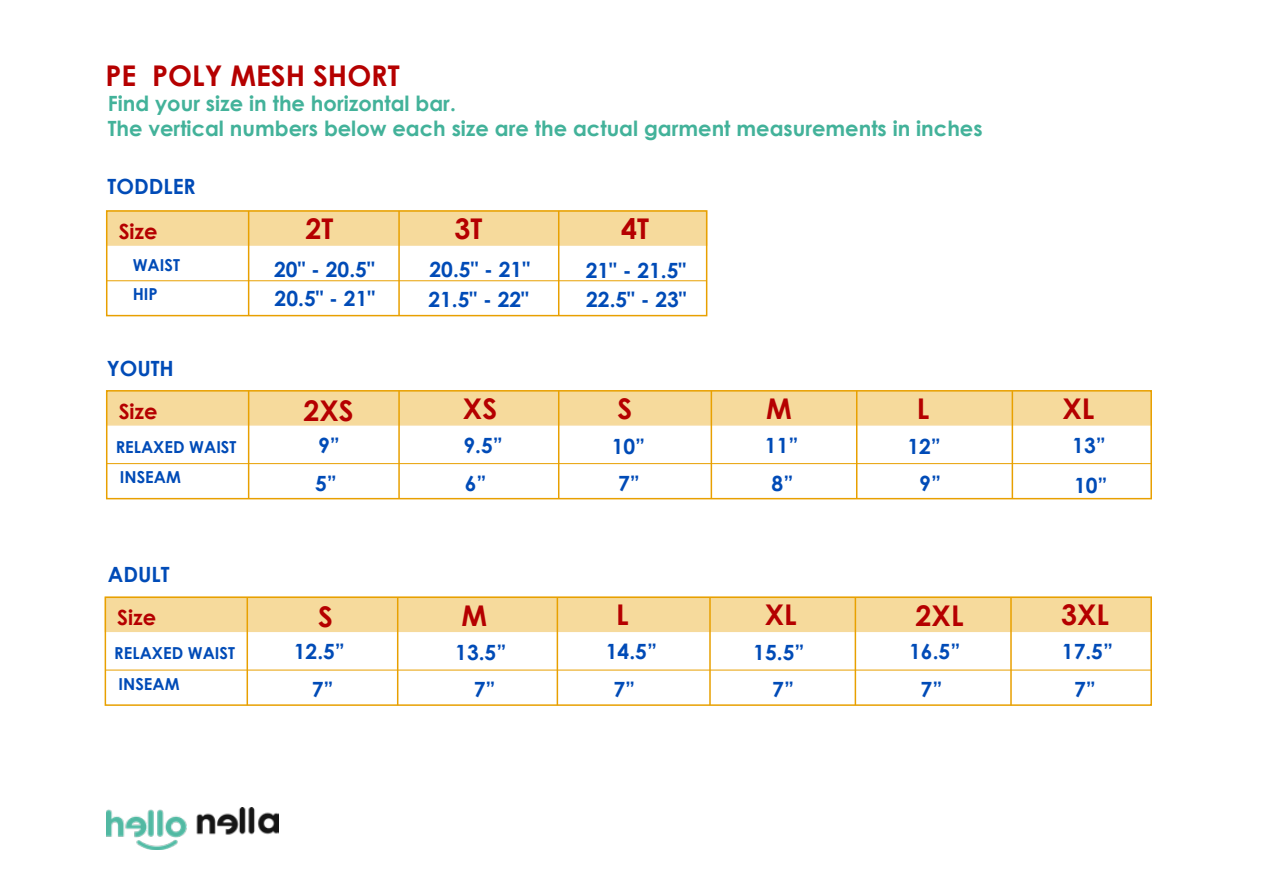
<style>
.page{position:relative;width:1263px;height:893px;background:#fff}
.page>*{position:absolute;margin:0;border:0;box-sizing:border-box;transform-origin:0 0}
.t1{font:700 28.5px "Century Gothic";color:#b50000}
.t2{font:700 21px/38.2px "Century Gothic";color:#004bb7}
.t3{font:700 21px/25.2px "Century Gothic";color:#43b29a}
.t4{font:700 21px "Century Gothic";color:#b50000}
.t5{font:700 16.5px/30.2px "Century Gothic";color:#004bb7}
</style>
<div class="page">
<div style="left:106px;top:390px;width:1046px;height:36px;background:#f6da9c"></div>
<div style="left:106px;top:390px;width:1046px;height:109px;border:2px solid #e8a000"></div>
<hr style="left:248px;top:391px;width:1px;height:108px;background:#e8a000">
<hr style="left:107px;top:463px;width:1044px;height:1px;background:#e8a000">
<hr style="left:398px;top:391px;width:2px;height:108px;background:#e8a000">
<hr style="left:558px;top:391px;width:1px;height:108px;background:#e8a000">
<hr style="left:711px;top:391px;width:1px;height:108px;background:#e8a000">
<hr style="left:856px;top:391px;width:1px;height:108px;background:#e8a000">
<hr style="left:1011px;top:391px;width:2px;height:108px;background:#e8a000">
<div style="left:106px;top:210px;width:601px;height:36px;background:#f6da9c"></div>
<div style="left:106px;top:210px;width:601px;height:106px;border:2px solid #e8a000"></div>
<hr style="left:248px;top:211px;width:1px;height:105px;background:#e8a000">
<hr style="left:107px;top:280px;width:600px;height:1px;background:#e8a000">
<hr style="left:398px;top:211px;width:2px;height:105px;background:#e8a000">
<hr style="left:558px;top:211px;width:1px;height:105px;background:#e8a000">
<div style="left:105px;top:596px;width:1047px;height:36px;background:#f6da9c"></div>
<div style="left:105px;top:596px;width:1047px;height:110px;border:2px solid #e8a000"></div>
<hr style="left:247px;top:597px;width:1px;height:108px;background:#e8a000">
<hr style="left:105px;top:670px;width:1046px;height:1px;background:#e8a000">
<hr style="left:397px;top:597px;width:1px;height:108px;background:#e8a000">
<hr style="left:557px;top:597px;width:1px;height:108px;background:#e8a000">
<hr style="left:709px;top:597px;width:2px;height:108px;background:#e8a000">
<hr style="left:855px;top:597px;width:1px;height:108px;background:#e8a000">
<hr style="left:1010px;top:598px;width:2px;height:107px;background:#e8a000">
<img style="left:107px;top:808px;width:171px;height:41px">
<h1 class="t1" style="left:105px;top:54px;width:296px">PE POLY MESH SHORT</h1>
<p class="t3" style="left:108px;top:90px;width:876px">Find your size in the horizontal bar.<br>The vertical numbers below each size are the actual garment measurements in inches</p>
<p class="t2" style="left:108px;top:167px;width:90px">TODDLER</p>
<p class="t4" style="left:119px;top:215px;width:41px">Size</p>
<h1 class="t1" style="left:306px;top:207px;width:29px">2T</h1>
<h1 class="t1" style="left:454px;top:207px;width:29px">3T</h1>
<h1 class="t1" style="left:621px;top:207px;width:29px">4T</h1>
<p class="t5" style="left:133px;top:249px;width:49px;line-height:29.4px">WAIST<br>HIP</p>
<p class="t2" style="left:274px;top:250px;width:102px">20" - 20.5"</p>
<p class="t2" style="left:429px;top:250px;width:102px">20.5" - 21"</p>
<p class="t2" style="left:586px;top:250px;width:102px">21" - 21.5"</p>
<p class="t2" style="left:275px;top:279px;width:102px">20.5" - 21"</p>
<p class="t2" style="left:428px;top:279px;width:102px">21.5" - 22"</p>
<p class="t2" style="left:586px;top:279px;width:102px">22.5" - 23"</p>
<p class="t2" style="left:107px;top:349px;width:69px">YOUTH</p>
<p class="t4" style="left:119px;top:395px;width:41px">Size</p>
<p class="t5" style="left:116px;top:431px;width:122px">RELAXED WAIST<br>INSEAM</p>
<p class="t2" style="left:108px;top:554px;width:63px">ADULT</p>
<p class="t4" style="left:117px;top:602px;width:41px">Size</p>
<p class="t5" style="left:114px;top:637px;width:122px">RELAXED WAIST<br>INSEAM</p>
<h1 class="t1" style="left:303px;top:389px;width:52px">2XS</h1>
<h1 class="t1" style="left:463px;top:387px;width:36px">XS</h1>
<h1 class="t1" style="left:617px;top:387px;width:16px">S</h1>
<h1 class="t1" style="left:766px;top:387px;width:27px">M</h1>
<h1 class="t1" style="left:917px;top:387px;width:14px">L</h1>
<p class="t2" style="left:315px;top:425px;width:26px">9”<br>5”</p>
<p class="t2" style="left:463px;top:426px;width:41px">9.5”<br>6”</p>
<p class="t2" style="left:612px;top:426px;width:35px;line-height:37.5px">10”<br>7”</p>
<p class="t2" style="left:765px;top:425px;width:35px;text-align:center">11”<br>8”</p>
<p class="t2" style="left:907px;top:427px;width:35px;line-height:37.2px;text-align:center">12”<br>9”</p>
<h1 class="t1" style="left:1062px;top:387px;width:33px">XL</h1>
<p class="t2" style="left:1072px;top:424px;width:37px;line-height:39.8px">13”<br>10”</p>
<h1 class="t1" style="left:318px;top:595px;width:16px">S</h1>
<h1 class="t1" style="left:462px;top:594px;width:27px">M</h1>
<h1 class="t1" style="left:616px;top:593px;width:14px">L</h1>
<h1 class="t1" style="left:765px;top:593px;width:33px">XL</h1>
<h1 class="t1" style="left:916px;top:594px;width:49px">2XL</h1>
<h1 class="t1" style="left:1061px;top:593px;width:49px">3XL</h1>
<p class="t2" style="left:294px;top:631px;width:53px;line-height:37.8px;text-align:center">12.5”<br>7”</p>
<p class="t2" style="left:455px;top:633px;width:53px;line-height:36.5px;text-align:center">13.5”<br>7”</p>
<p class="t2" style="left:606px;top:631px;width:53px">14.5”</p>
<p class="t2" style="left:753px;top:632px;width:53px">15.5”</p>
<p class="t2" style="left:909px;top:631px;width:53px">16.5”</p>
<p class="t2" style="left:1062px;top:631px;width:53px">17.5”</p>
<p class="t2" style="left:613px;top:669px;width:23px">7”</p>
<p class="t2" style="left:772px;top:669px;width:23px">7”</p>
<p class="t2" style="left:920px;top:669px;width:23px">7”</p>
<p class="t2" style="left:1074px;top:670px;width:23px">7”</p>
</div>
